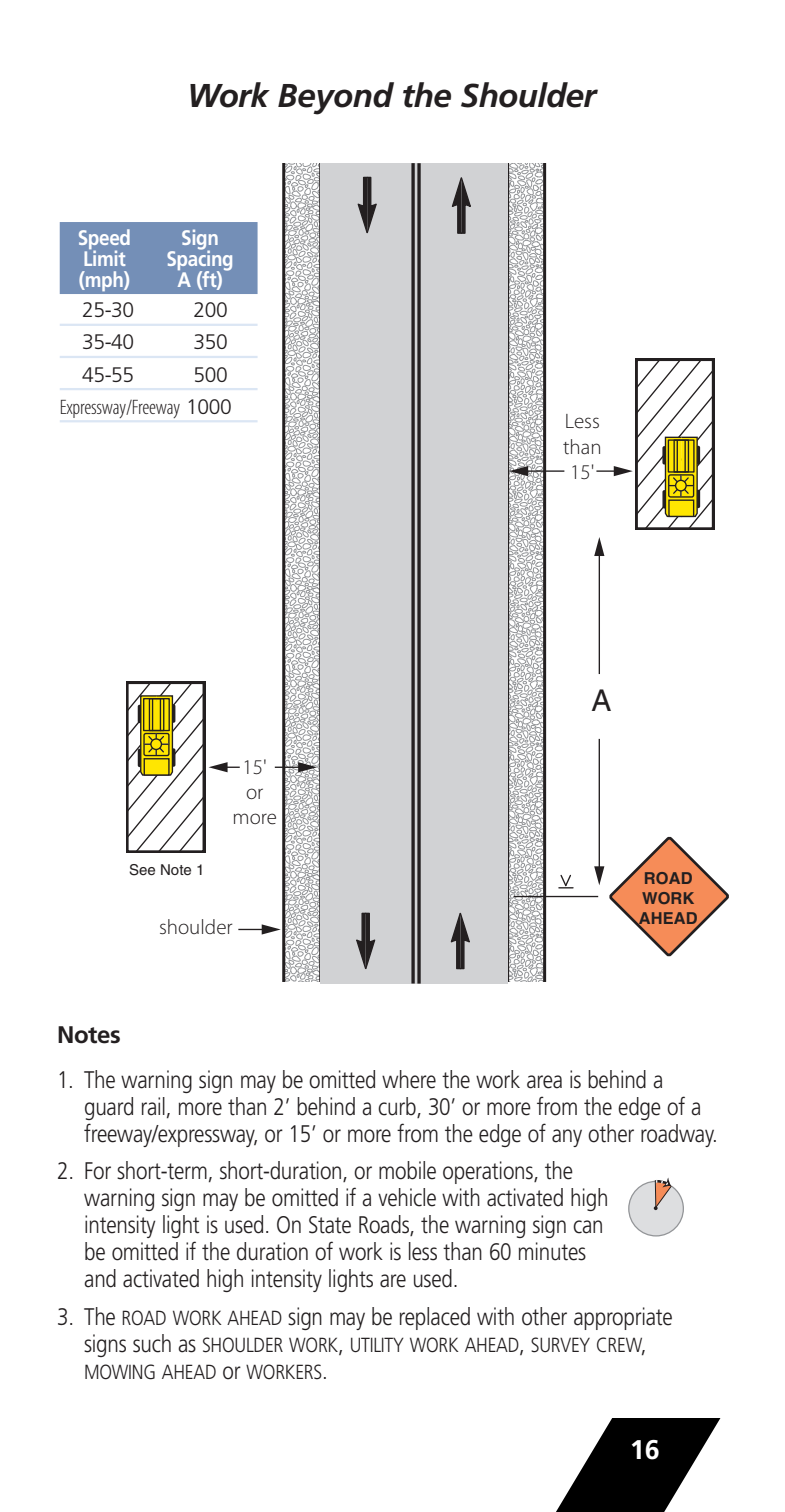
<style>
.page{position:relative;width:785px;height:1512px;background:#fff}
.page>*{position:absolute;margin:0;border:0;box-sizing:border-box;transform-origin:0 0}
.t1{font:italic 700 33px "Frutiger";letter-spacing:-.015em;color:#231f20}
.t2{font:30px "Helvetica";color:#231f20}
.t3{font:700 27px "Frutiger";color:#fff}
.t4{font:300 24px/27px "Frutiger";letter-spacing:-.01em;color:#231f20;scale:.86 1}
.t5{font:700 24px "Frutiger";letter-spacing:-.015em;color:#231f20}
.t6{font:700 21px "Frutiger";letter-spacing:-.015em;color:#fff;scale:.9 1}
.t7{font:300 21px/25.2px "Myriad Pro";color:#231f20;text-align:center}
.t8{font:300 21px "Frutiger";letter-spacing:-.015em;color:#231f20}
.t9{font:300 condensed 21px "Myriad Pro";letter-spacing:-.01em;color:#231f20}
.t10{font:300 20.4px/27px "Frutiger";letter-spacing:-.015em;color:#231f20;scale:.86 1}
.t11{font:700 16.5px/19.8px "Helvetica";color:#231f20;text-align:center}
.t12{font:15px "Helvetica";color:#231f20}
.s1{font-family:"Frutiger";font-stretch:normal}
.s2{font-size:20.4px}
.s3{font-size:24px}
</style>
<div class="page">
<svg style="left:556px;top:1419px;width:164px;height:93px"></svg>
<svg style="left:509px;top:163px;width:34px;height:819px"></svg>
<svg style="left:285px;top:163px;width:33px;height:819px"></svg>
<hr style="left:543px;top:163px;width:3px;height:819px;background:#231f20">
<hr style="left:282px;top:163px;width:3px;height:819px;background:#231f20">
<hr style="left:513px;top:896px;width:85px;height:1px;background:#231f20">
<div style="left:320px;top:163px;width:187px;height:820px;background:#d1d2d4"></div>
<svg style="left:507px;top:163px;width:2px;height:820px;background:#7a787a"></svg>
<svg style="left:318px;top:163px;width:2px;height:819px;background:#8d8c8d"></svg>
<hr style="left:411px;top:163px;width:3px;height:821px;background:#231f20">
<hr style="left:417px;top:163px;width:3px;height:821px;background:#231f20">
<svg style="left:356px;top:912px;width:20px;height:58px"></svg>
<svg style="left:450px;top:912px;width:20px;height:58px"></svg>
<svg style="left:451px;top:177px;width:20px;height:57px"></svg>
<svg style="left:357px;top:176px;width:20px;height:58px"></svg>
<svg style="left:558px;top:874px;width:14px;height:14px"></svg>
<hr style="left:598px;top:553px;width:1px;height:121px;background:#231f20">
<svg style="left:594px;top:537px;width:10px;height:19px"></svg>
<hr style="left:598px;top:739px;width:1px;height:131px;background:#231f20">
<svg style="left:594px;top:834px;width:134px;height:123px"></svg>
<svg style="left:274px;top:762px;width:43px;height:10px"></svg>
<svg style="left:126px;top:681px;width:113px;height:172px"></svg>
<svg style="left:238px;top:924px;width:42px;height:11px"></svg>
<hr style="left:596px;top:470px;width:21px;height:2px;background:#231f20">
<svg style="left:613px;top:358px;width:101px;height:172px"></svg>
<hr style="left:524px;top:470px;width:40px;height:2px;background:#231f20">
<svg style="left:509px;top:466px;width:19px;height:10px"></svg>
<div style="left:60px;top:222px;width:197px;height:72px;background:#748fb7"></div>
<hr style="left:60px;top:324px;width:197px;height:2px;background:#dbe6f4">
<hr style="left:60px;top:356px;width:197px;height:2px;background:#dbe6f4">
<hr style="left:60px;top:388px;width:197px;height:2px;background:#dbe6f4">
<hr style="left:60px;top:420px;width:197px;height:2px;background:#dbe6f4">
<svg style="left:628px;top:1178px;width:55px;height:59px"></svg>
<h1 class="t1" style="left:187px;top:82px;width:410px">Work Beyond the Shoulder</h1>
<p class="t6" style="left:78px;top:229px;width:61px">Speed</p>
<p class="t6" style="left:181px;top:229px;width:44px">Sign</p>
<p class="t6" style="left:83px;top:250px;width:49px">Limit</p>
<p class="t6" style="left:166px;top:250px;width:76px">Spacing</p>
<p class="t6" style="left:79px;top:271px;width:58px">(mph)</p>
<p class="t6" style="left:177px;top:271px;width:52px">A (ft)</p>
<p class="t8" style="left:82px;top:301px;width:54px">25-30</p>
<p class="t8" style="left:193px;top:301px;width:36px">200</p>
<p class="t8" style="left:82px;top:334px;width:54px">35-40</p>
<p class="t8" style="left:193px;top:334px;width:36px">350</p>
<p class="t8" style="left:82px;top:366px;width:54px">45-55</p>
<p class="t8" style="left:193px;top:366px;width:36px">500</p>
<p class="t9" style="left:60px;top:399px;width:173px">Expressway/Freeway <span class="s1">1000</span></p>
<p class="t12" style="left:129px;top:864px;width:77px">See Note 1</p>
<p class="t7" style="left:232px;top:756px;width:46px">15' or more</p>
<p class="t7" style="left:159px;top:916px;width:75px">shoulder</p>
<p class="t7" style="left:562px;top:411px;width:40px">Less than<br>15'</p>
<p class="t2" style="left:591px;top:689px;width:22px">A</p>
<p class="t11" style="left:638px;top:870px;width:60px">ROAD<br>WORK<br>AHEAD</p>
<p class="t5" style="left:57px;top:1025px;width:65px">Notes</p>
<p class="t4" style="left:84px;top:1068px;width:738px;text-indent:-27px">1. The warning sign may be omitted where the work area is behind a guard rail, more than 2’ behind a curb, 30’ or more from the edge of a freeway/expressway, or 15’ or more from the edge of any other roadway.</p>
<p class="t4" style="left:84px;top:1159px;width:610px;text-indent:-27px">2. For short-term, short-duration, or mobile operations, the warning sign may be omitted if a vehicle with activated high intensity light is used. On State Roads, the warning sign can be omitted if the duration of work is less than 60 minutes and activated high intensity lights are used.</p>
<p class="t4" style="left:57px;top:1305px;width:717px">3. The <span class="s2">ROAD WORK AHEAD</span> sign may be replaced with other appropriate</p>
<p class="t10" style="left:84px;top:1333px;width:655px"><span class="s3">signs such as</span> SHOULDER WORK<span class="s3">,</span> UTILITY WORK AHEAD<span class="s3">,</span> SURVEY CREW<span class="s3">,<br></span>MOWING AHEAD <span class="s3">or</span> WORKERS<span class="s3">.</span></p>
<p class="t3" style="left:629px;top:1439px;width:32px">16</p>
</div>
